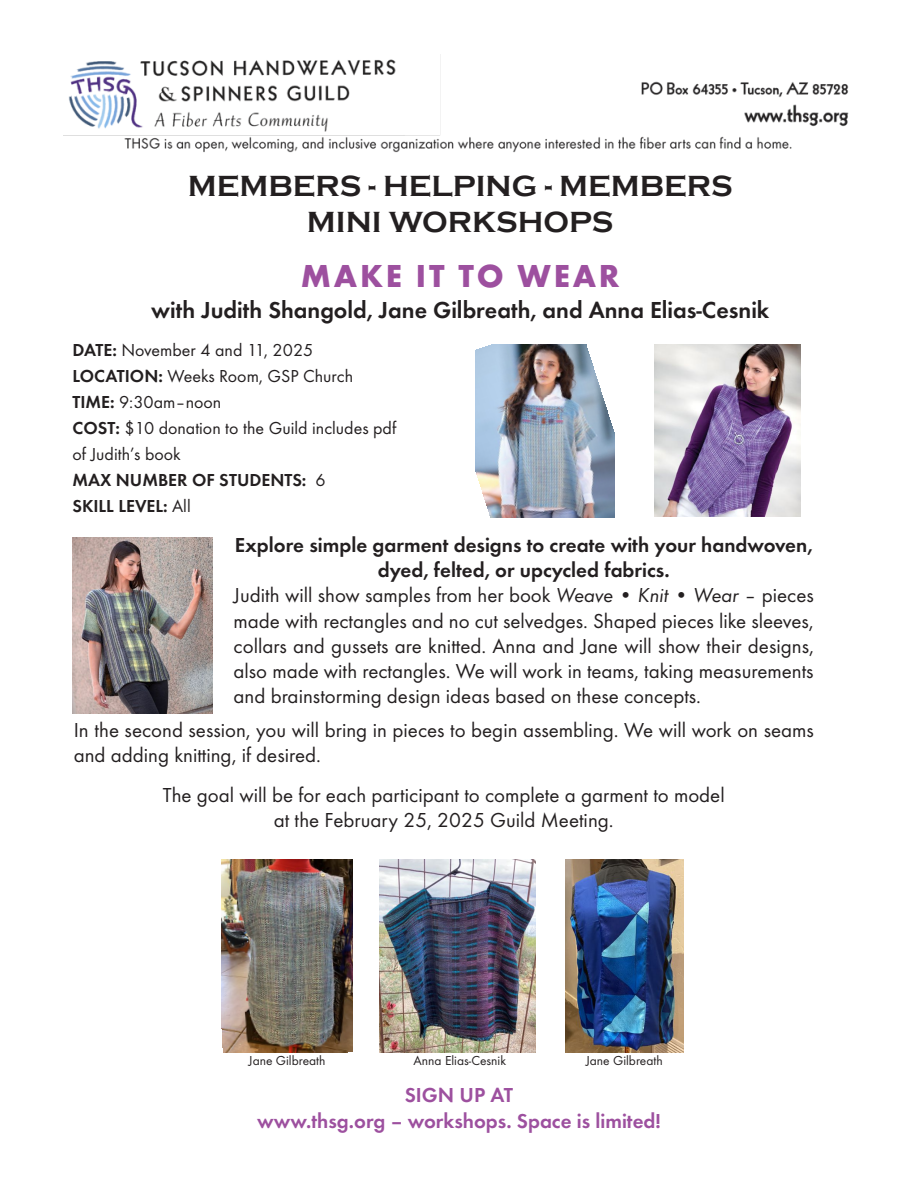
<style>
.page{position:relative;width:918px;height:1188px;background:#fff}
.page>*{position:absolute;margin:0;border:0;box-sizing:border-box;transform-origin:0 0}
.t1{font:700 33px "Futura T";letter-spacing:.085em;color:#9d509f}
.t2{font:700 30px/36px "Copperplate Gothic";color:#231f20;text-align:center}
.t3{font:600 24px "Futura T";color:#231f20}
.t4{font:21px/25.2px "Futura T";color:#231f20}
.t5{font:600 21px "Futura T";color:#231f20}
.t6{font:600 21px/25.2px "Futura T";color:#9d509f;text-align:center}
.t7{font:18px/26.1px "Futura T";color:#231f20}
.t8{font:13.5px "Futura T";color:#231f20}
.s1{font-weight:600}
.s2{font-style:italic}
</style>
<div class="page">
<img style="left:654px;top:344px;width:147px;height:173px">
<img style="left:475px;top:344px;width:139px;height:173px">
<img style="left:73px;top:538px;width:140px;height:176px">
<img style="left:63px;top:54px;width:786px;height:99px">
<img style="left:221px;top:859px;width:132px;height:194px">
<img style="left:565px;top:859px;width:118px;height:194px">
<img style="left:379px;top:859px;width:157px;height:194px">
<h2 class="t2" style="left:188px;top:168px;width:546px">MEMBERS - HELPING - MEMBERS<br>MINI WORKSHOPS</h2>
<h1 class="t1" style="left:301px;top:257px;width:320px">MAKE IT TO WEAR</h1>
<p class="t3" style="left:151px;top:295px;width:620px">with Judith Shangold, Jane Gilbreath, and Anna Elias-Cesnik</p>
<p class="t7" style="left:73px;top:337px;width:325px"><span class="s1">DATE:</span> November 4 and 11, 2025<br><span class="s1">LOCATION:</span> Weeks Room, GSP Church<br><span class="s1">TIME:</span> 9:30am–noon<br><span class="s1">COST:</span> $10 donation to the Guild includes pdf of Judith’s book<br><span class="s1">MAX NUMBER OF STUDENTS:</span> 6<br><span class="s1">SKILL LEVEL:</span> All</p>
<p class="t5" style="left:235px;top:533px;width:579px">Explore simple garment designs to create with your handwoven,</p>
<p class="t5" style="left:378px;top:558px;width:293px">dyed, felted, or upcycled fabrics.</p>
<p class="t4" style="left:234px;top:583px;width:582px">Judith will show samples from her book <span class="s2">Weave • Knit • Wear</span> – pieces</p>
<p class="t4" style="left:234px;top:608px;width:582px">made with rectangles and no cut selvedges. Shaped pieces like sleeves,</p>
<p class="t4" style="left:234px;top:633px;width:582px">collars and gussets are knitted. Anna and Jane will show their designs,</p>
<p class="t4" style="left:234px;top:658px;width:581px">also made with rectangles. We will work in teams, taking measurements</p>
<p class="t4" style="left:234px;top:683px;width:469px">and brainstorming design ideas based on these concepts.</p>
<p class="t4" style="left:74px;top:717px;width:742px">In the second session, you will bring in pieces to begin assembling. We will work on seams and adding knitting, if desired.</p>
<p class="t4" style="left:163px;top:782px;width:563px;text-align:center">The goal will be for each participant to complete a garment to model at the February 25, 2025 Guild Meeting.</p>
<p class="t8" style="left:249px;top:1053px;width:79px">Jane Gilbreath</p>
<p class="t8" style="left:414px;top:1053px;width:94px">Anna Elias-Cesnik</p>
<p class="t8" style="left:586px;top:1053px;width:79px">Jane Gilbreath</p>
<p class="t6" style="left:257px;top:1083px;width:405px">SIGN UP AT<br>www.thsg.org – workshops. Space is limited!</p>
</div>
